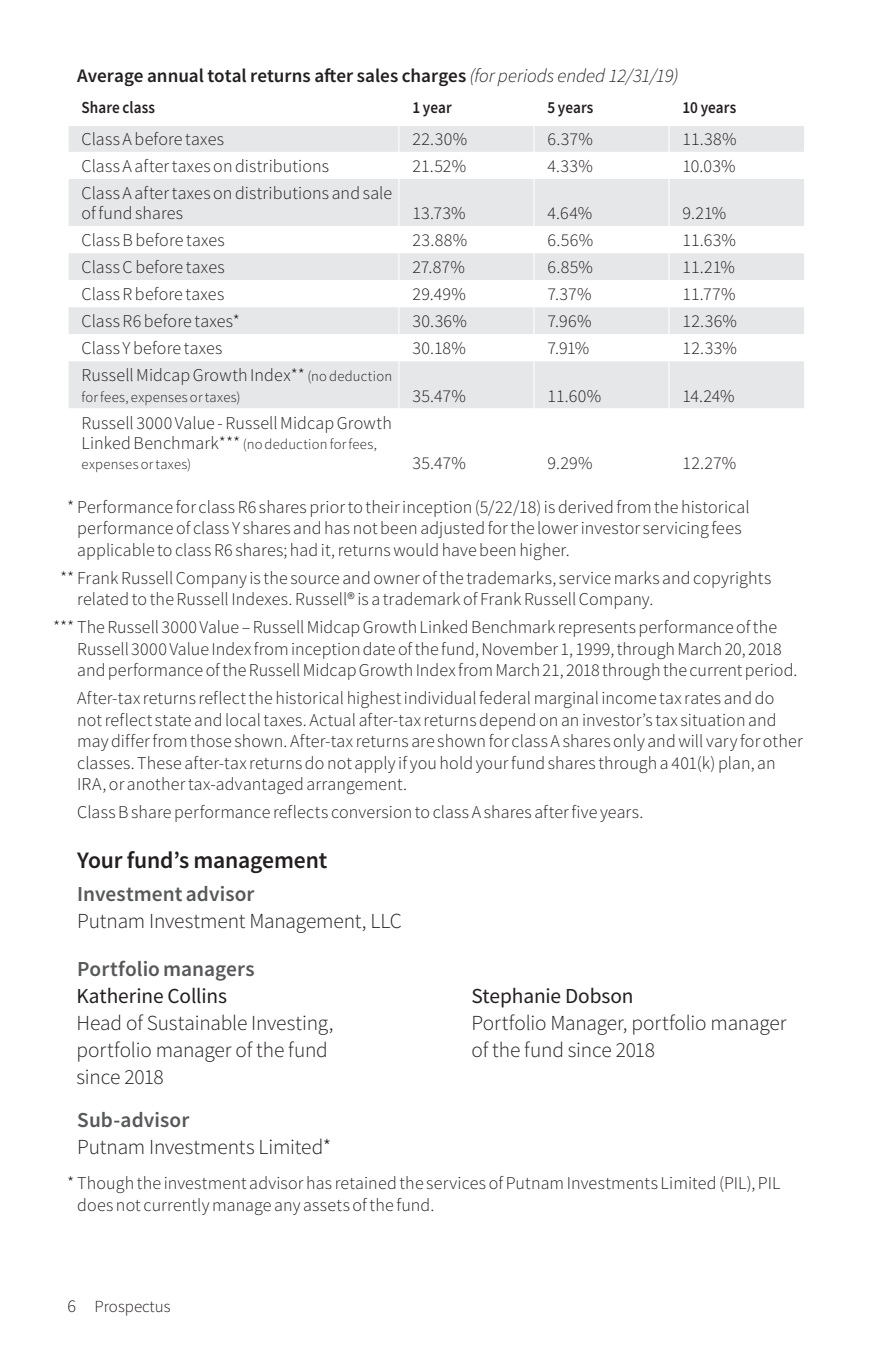
<style>
.page{position:relative;width:871px;height:1357px;background:#fff}
.page>*{position:absolute;margin:0;border:0;box-sizing:border-box;transform-origin:0 0}
.SubHead_1{font:600 23.62px "Source Sans Pro";letter-spacing:-.01em;color:#231f20}
.PortMgr{font:300 21.38px/27px "Source Sans Pro";letter-spacing:-.01em;color:#231f20}
.Text{font:300 21.38px "Source Sans Pro";letter-spacing:-.01em;color:#231f20}
.SubHead_2{font:600 21.38px "Source Sans Pro";letter-spacing:.005em;color:#57585a}
.SubHead_3{font:600 19.12px "Source Sans Pro";color:#231f20}
.Foot_symbol2{font:300 18px/21.4px "Source Sans Pro";letter-spacing:.005em;color:#231f20}
.Foot_no_symbol{font:300 18px/21.4px "Source Sans Pro";letter-spacing:.01em;color:#231f20}
.Table_Left{font:300 18px/20.2px "Source Sans Pro";letter-spacing:.01em;color:#231f20}
.Table_ColHd_Left{font:600 16.88px "Source Sans Pro";letter-spacing:.005em;color:#231f20;scale:.9 1}
.t1{font:300 16.88px "Source Sans Pro";color:#231f20}
.Table_Left-2{font:300 14.62px/20.2px "Source Sans Pro";letter-spacing:.02em;color:#231f20}
.s1{font-weight:300;font-style:italic}
.s2{font-size:14.62px}
.s3{font-size:18px}
.s4{font-weight:400}
</style>
<div class="page">
<div style="left:69px;top:126px;width:735px;height:26px;background:#e6e7e9"></div>
<svg style="left:69px;top:179px;width:735px;height:229px;fill:#e6e7e9"></svg>
<svg style="left:398px;top:126px;width:1px;height:26px"></svg>
<svg style="left:533px;top:126px;width:1px;height:26px"></svg>
<svg style="left:668px;top:126px;width:1px;height:26px"></svg>
<hr style="left:398px;top:179px;width:1px;height:47px;background:#fff">
<hr style="left:533px;top:179px;width:1px;height:47px;background:#fff">
<hr style="left:668px;top:179px;width:1px;height:47px;background:#fff">
<svg style="left:398px;top:226px;width:1px;height:135px"></svg>
<svg style="left:533px;top:226px;width:1px;height:135px"></svg>
<svg style="left:668px;top:226px;width:1px;height:135px"></svg>
<hr style="left:398px;top:361px;width:1px;height:47px;background:#fff">
<hr style="left:533px;top:361px;width:1px;height:47px;background:#fff">
<hr style="left:668px;top:361px;width:1px;height:47px;background:#fff">
<p class="SubHead_3" style="left:77px;top:63px;width:603px">Average annual total returns after sales charges <span class="s1">(for periods ended 12/31/19)</span></p>
<p class="Table_ColHd_Left" style="left:82px;top:96px;width:83px">Share class</p>
<p class="Table_ColHd_Left" style="left:412px;top:96px;width:45px">1 year</p>
<p class="Table_ColHd_Left" style="left:547px;top:96px;width:53px">5 years</p>
<p class="Table_ColHd_Left" style="left:682px;top:96px;width:61px">10 years</p>
<p class="Table_Left" style="left:82px;top:129px;width:144px">Class A before taxes</p>
<p class="Table_Left" style="left:412px;top:129px;width:56px">22.30%</p>
<p class="Table_Left" style="left:547px;top:129px;width:47px">6.37%</p>
<p class="Table_Left" style="left:682px;top:129px;width:56px">11.38%</p>
<p class="Table_Left" style="left:82px;top:156px;width:249px">Class A after taxes on distributions</p>
<p class="Table_Left" style="left:412px;top:156px;width:55px">21.52%</p>
<p class="Table_Left" style="left:547px;top:156px;width:47px">4.33%</p>
<p class="Table_Left" style="left:682px;top:156px;width:55px">10.03%</p>
<p class="Table_Left" style="left:82px;top:183px;width:312px">Class A after taxes on distributions and sale of fund shares</p>
<p class="Table_Left" style="left:412px;top:203px;width:55px">13.73%</p>
<p class="Table_Left" style="left:547px;top:203px;width:46px">4.64%</p>
<p class="Table_Left" style="left:682px;top:203px;width:45px">9.21%</p>
<p class="Table_Left" style="left:82px;top:230px;width:145px">Class B before taxes</p>
<p class="Table_Left" style="left:412px;top:230px;width:56px">23.88%</p>
<p class="Table_Left" style="left:547px;top:230px;width:47px">6.56%</p>
<p class="Table_Left" style="left:682px;top:230px;width:55px">11.63%</p>
<p class="Table_Left" style="left:82px;top:257px;width:145px">Class C before taxes</p>
<p class="Table_Left" style="left:412px;top:257px;width:54px">27.87%</p>
<p class="Table_Left" style="left:547px;top:257px;width:47px">6.85%</p>
<p class="Table_Left" style="left:682px;top:257px;width:54px">11.21%</p>
<p class="Table_Left" style="left:82px;top:284px;width:144px">Class R before taxes</p>
<p class="Table_Left" style="left:412px;top:284px;width:55px">29.49%</p>
<p class="Table_Left" style="left:547px;top:284px;width:46px">7.37%</p>
<p class="Table_Left" style="left:682px;top:284px;width:55px">11.77%</p>
<p class="Table_Left" style="left:82px;top:311px;width:160px">Class R6 before taxes*</p>
<p class="Table_Left" style="left:412px;top:311px;width:56px">30.36%</p>
<p class="Table_Left" style="left:547px;top:311px;width:46px">7.96%</p>
<p class="Table_Left" style="left:682px;top:311px;width:56px">12.36%</p>
<p class="Table_Left" style="left:82px;top:338px;width:142px">Class Y before taxes</p>
<p class="Table_Left" style="left:412px;top:338px;width:55px">30.18%</p>
<p class="Table_Left" style="left:547px;top:338px;width:43px">7.91%</p>
<p class="Table_Left" style="left:682px;top:338px;width:56px">12.33%</p>
<p class="Table_Left" style="left:82px;top:365px;width:312px">Russell Midcap Growth Index** <span class="s2">(no deduction</span></p>
<p class="Table_Left-2" style="left:82px;top:387px;width:161px">for fees, expenses or taxes)</p>
<p class="Table_Left" style="left:412px;top:386px;width:55px">35.47%</p>
<p class="Table_Left" style="left:547px;top:386px;width:55px">11.60%</p>
<p class="Table_Left" style="left:682px;top:386px;width:54px">14.24%</p>
<p class="Table_Left" style="left:82px;top:413px;width:312px">Russell 3000 Value - Russell Midcap Growth</p>
<p class="Table_Left-2" style="left:82px;top:434px;width:297px"><span class="s3">Linked Benchmark***</span> (no deduction for fees, expenses or taxes)</p>
<p class="Table_Left" style="left:412px;top:453px;width:55px">35.47%</p>
<p class="Table_Left" style="left:547px;top:453px;width:47px">9.29%</p>
<p class="Table_Left" style="left:682px;top:453px;width:55px">12.27%</p>
<p class="Foot_symbol2" style="left:77px;top:496px;width:674px;text-indent:-10px">* Performance for class R6 shares prior to their inception (5/22/18) is derived from the historical performance of class Y shares and has not been adjusted for the lower investor servicing fees applicable to class R6 shares; had it, returns would have been higher.</p>
<p class="Foot_symbol2" style="left:77px;top:567px;width:695px;text-indent:-17px">** Frank Russell Company is the source and owner of the trademarks, service marks and copyrights related to the Russell Indexes. Russell® is a trademark of Frank Russell Company.</p>
<p class="Foot_symbol2" style="left:77px;top:617px;width:722px;text-indent:-24px">*** The Russell 3000 Value – Russell Midcap Growth Linked Benchmark represents performance of the<br>Russell 3000 Value Index from inception date of the fund, November 1, 1999, through March 20, 2018 and performance of the Russell Midcap Growth Index from March 21, 2018 through the current period.</p>
<p class="Foot_no_symbol" style="left:77px;top:688px;width:727px">After-tax returns reflect the historical highest individual federal marginal income tax rates and do not reflect state and local taxes. Actual after-tax returns depend on an investor’s tax situation and may differ from those shown. After-tax returns are shown for class A shares only and will vary for other classes. These after-tax returns do not apply if you hold your fund shares through a 401(k) plan, an IRA, or another tax-advantaged arrangement.</p>
<p class="Foot_no_symbol" style="left:77px;top:801px;width:568px">Class B share performance reflects conversion to class A shares after five years.</p>
<p class="SubHead_1" style="left:77px;top:844px;width:251px">Your fund’s management</p>
<p class="SubHead_2" style="left:77px;top:880px;width:179px">Investment advisor</p>
<p class="Text" style="left:77px;top:908px;width:326px">Putnam Investment Management, LLC</p>
<p class="SubHead_2" style="left:77px;top:954px;width:179px">Portfolio managers</p>
<p class="PortMgr" style="left:76px;top:982px;width:258px"><span class="s4">Katherine Collins<br></span>Head of Sustainable Investing, portfolio manager of the fund since 2018</p>
<p class="PortMgr" style="left:471px;top:982px;width:316px"><span class="s4">Stephanie Dobson<br></span>Portfolio Manager, portfolio manager of the fund since 2018</p>
<p class="SubHead_2" style="left:77px;top:1106px;width:114px">Sub-advisor</p>
<p class="Text" style="left:77px;top:1134px;width:256px">Putnam Investments Limited*</p>
<p class="Foot_symbol2" style="left:77px;top:1172px;width:705px;text-indent:-10px">* Though the investment advisor has retained the services of Putnam Investments Limited (PIL), PIL does not currently manage any assets of the fund.</p>
<p class="t1" style="left:68px;top:1296px;width:105px"><span class="s3">6</span> Prospectus</p>
</div>
